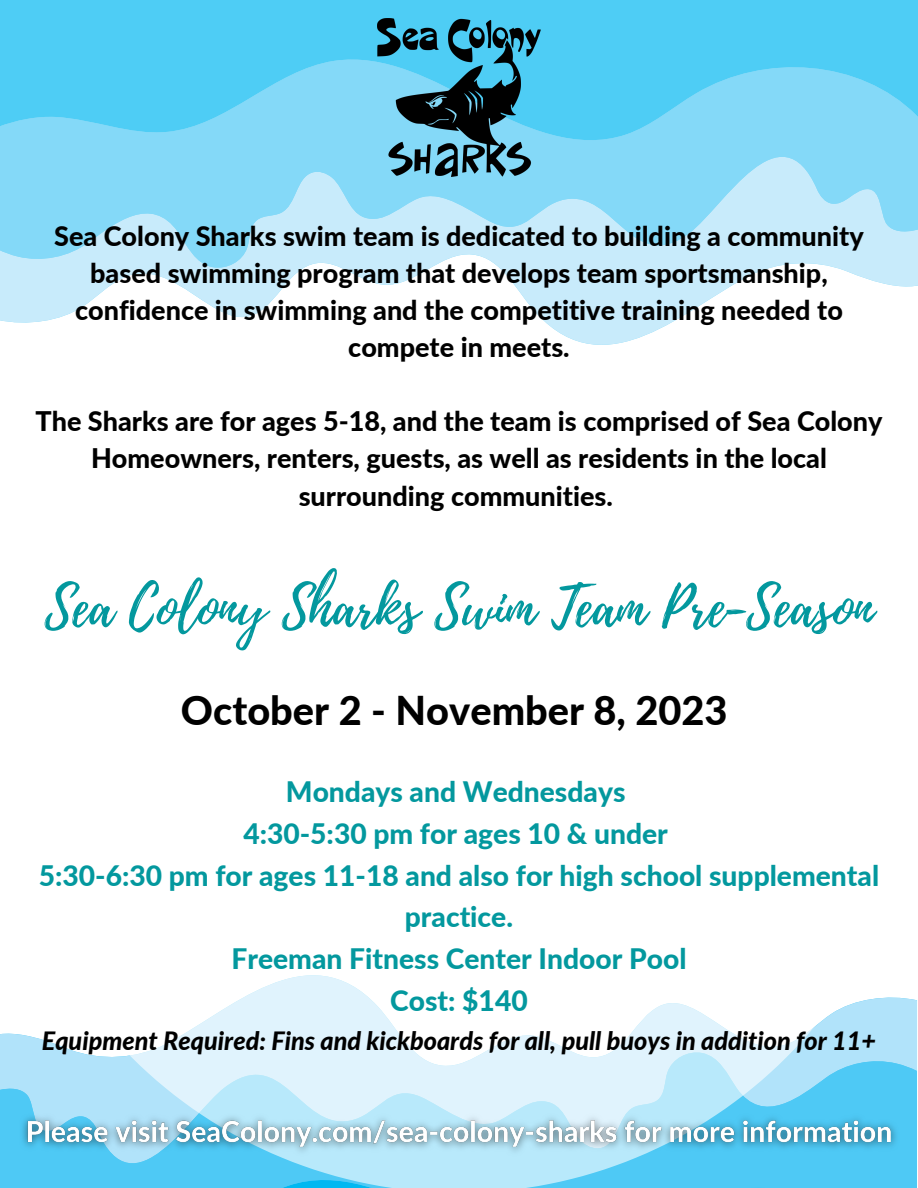
<style>
.page{position:relative;width:918px;height:1188px;background:#fff}
.page>*{position:absolute;margin:0;border:0;box-sizing:border-box;transform-origin:0 0}
.t1{font:55.2px "Playlist Script";color:#03989e}
.t2{font:800 39.75px "Lato";color:#000}
.t3{font:800 28.2px/41.7px "Lato";color:#03989e;text-align:center}
.t4{font:800 27px/37.2px "Lato";color:#000;text-align:center}
.t5{font:italic 800 25.2px "Lato";color:#000}
</style>
<div class="page">
<svg style="left:0;top:277px;width:918px;height:68px"></svg>
<div style="left:0;top:0;width:918px;height:53px;background:#4ecdf5"></div>
<svg style="left:0;top:53px;width:918px;height:224px;background:#8edcf8"></svg>
<img style="left:377px;top:18px;width:163px;height:159px">
<svg style="left:0;top:975px;width:917px;height:213px"></svg>
<img style="left:13px;top:1102px;width:892px;height:60px">
<p class="t4" style="left:54px;top:217px;width:811px">Sea Colony Sharks swim team is dedicated to building a community based swimming program that develops team sportsmanship, confidence in swimming and the competitive training needed to compete in meets.</p>
<p class="t4" style="left:35px;top:402px;width:849px">The Sharks are for ages 5-18, and the team is comprised of Sea Colony<br>Homeowners, renters, guests, as well as residents in the local surrounding communities.</p>
<p class="t1" style="left:45px;top:568px;width:830px">Sea Colony Sharks Swim Team Pre-Season</p>
<p class="t2" style="left:181px;top:686px;width:548px">October 2 - November 8, 2023</p>
<p class="t3" style="left:286px;top:771px;width:341px">Mondays and Wednesdays</p>
<p class="t3" style="left:243px;top:812px;width:426px">4:30-5:30 pm for ages 10 &amp; under</p>
<p class="t3" style="left:39px;top:854px;width:842px">5:30-6:30 pm for ages 11-18 and also for high school supplemental practice.</p>
<p class="t3" style="left:231px;top:937px;width:457px">Freeman Fitness Center Indoor Pool</p>
<p class="t3" style="left:390px;top:979px;width:139px">Cost: $140</p>
<p class="t5" style="left:42px;top:1025px;width:836px">Equipment Required: Fins and kickboards for all, pull buoys in addition for 11+</p>
</div>
